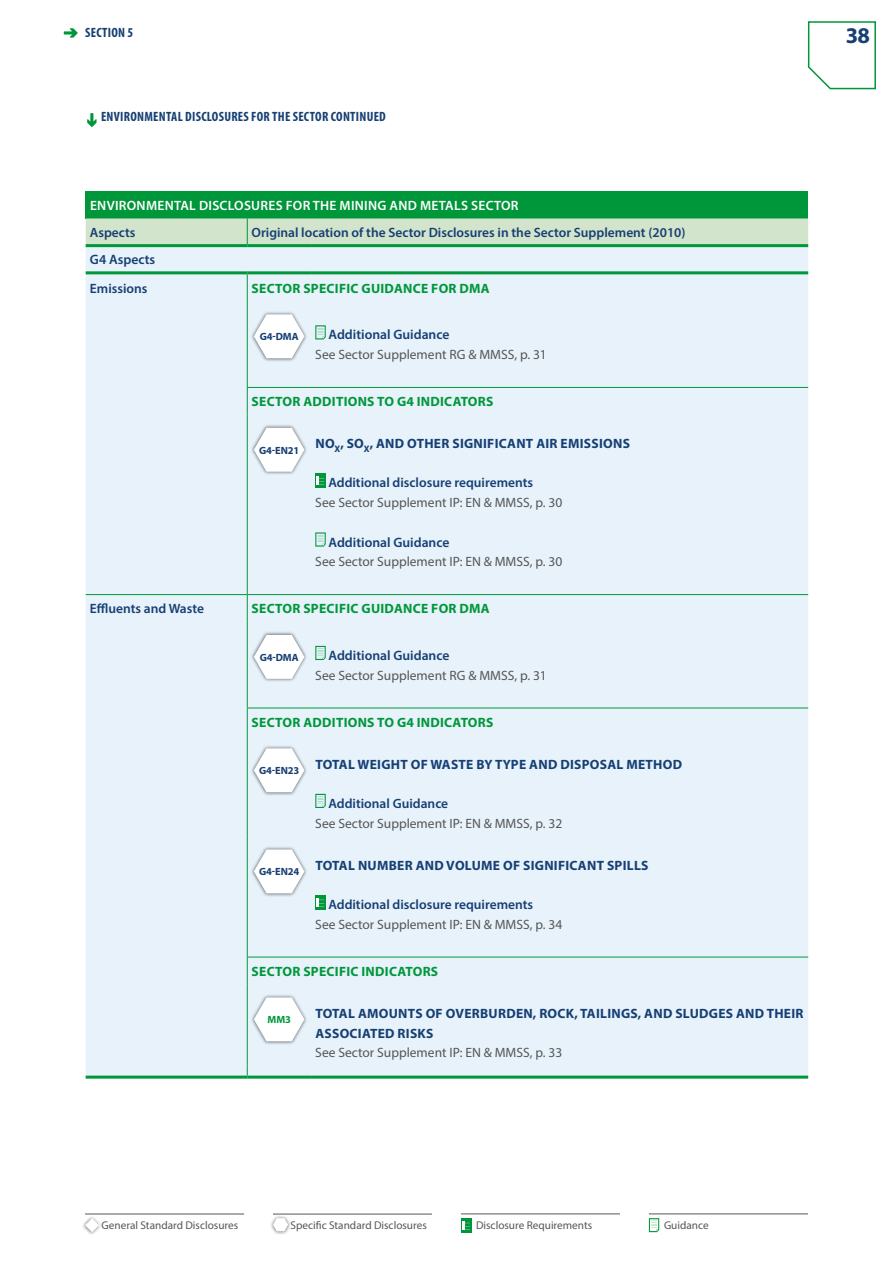
<style>
.page{position:relative;width:893px;height:1263px;background:#fff}
.page>*{position:absolute;margin:0;border:0;box-sizing:border-box;transform-origin:0 0}
.t1{font:700 22.5px "Myriad Pro";color:#163f73}
._2-table_subheading{font:600 13.65px "Myriad Pro";color:#163f73}
._2-table_header{font:600 13.65px "Myriad Pro";color:#163f73}
._2-table_body_copy{font:13.5px "Myriad Pro";color:#565655}
._2-table_indicator_c{font:700 13.5px/19.6px "Myriad Pro";letter-spacing:.02em;color:#163f73}
._2-table_caps_headin{font:700 13.5px "Myriad Pro";letter-spacing:.02em;color:#00973a}
._2-table_subheading-2{font:600 13.5px "Myriad Pro";color:#163f73}
._2-table_header-2{font:600 13.5px "Myriad Pro";color:#163f73}
._03-nav_-_continue{font:700 condensed 13.5px "Myriad Pro";letter-spacing:.02em;color:#163f73}
._2-table_title{font:600 13.5px "Myriad Pro";letter-spacing:.02em;color:#fff}
._1-footnote{font:11.25px "Myriad Pro";color:#565655}
.t2{font:700 10.5px "Myriad Pro";letter-spacing:-.015em;color:#163f73}
.t3{font:700 10.5px "Myriad Pro";color:#00973a}
</style>
<div class="page">
<svg style="left:807px;top:21px;width:69px;height:69px"></svg>
<svg style="left:64px;top:28px;width:14px;height:10px"></svg>
<div style="left:86px;top:191px;width:722px;height:27px;background:#00973a"></div>
<div style="left:86px;top:247px;width:722px;height:828px;background:#e7f2fb"></div>
<svg style="left:247px;top:274px;width:1px;height:27px"></svg>
<hr style="left:247px;top:301px;width:1px;height:86px;background:#00973a">
<svg style="left:247px;top:388px;width:1px;height:27px"></svg>
<hr style="left:247px;top:415px;width:1px;height:179px;background:#00973a">
<div style="left:86px;top:218px;width:722px;height:26px;background:#d3e4cc"></div>
<hr style="left:86px;top:594px;width:161px;height:1px;background:#00973a">
<svg style="left:247px;top:595px;width:1px;height:27px"></svg>
<hr style="left:247px;top:622px;width:1px;height:86px;background:#00973a">
<svg style="left:247px;top:709px;width:1px;height:26px"></svg>
<hr style="left:247px;top:735px;width:1px;height:101px;background:#00973a">
<hr style="left:247px;top:836px;width:1px;height:121px;background:#00973a">
<svg style="left:247px;top:958px;width:1px;height:26px"></svg>
<hr style="left:247px;top:984px;width:1px;height:81px;background:#00973a">
<hr style="left:247px;top:708px;width:64px;height:1px;background:#00973a">
<hr style="left:311px;top:708px;width:497px;height:1px;background:#00973a">
<hr style="left:247px;top:387px;width:64px;height:1px;background:#00973a">
<hr style="left:311px;top:387px;width:497px;height:1px;background:#00973a">
<hr style="left:247px;top:594px;width:64px;height:1px;background:#00973a">
<hr style="left:311px;top:594px;width:497px;height:1px;background:#00973a">
<hr style="left:247px;top:957px;width:64px;height:1px;background:#00973a">
<hr style="left:311px;top:957px;width:497px;height:1px;background:#00973a">
<svg style="left:86px;top:1075px;width:161px;height:4px"></svg>
<svg style="left:247px;top:1075px;width:64px;height:4px"></svg>
<svg style="left:311px;top:1075px;width:497px;height:4px;background:#3aae68"></svg>
<hr style="left:86px;top:244px;width:161px;height:3px;background:#00973a">
<hr style="left:247px;top:244px;width:64px;height:3px;background:#00973a">
<hr style="left:311px;top:244px;width:497px;height:3px;background:#00973a">
<hr style="left:247px;top:271px;width:64px;height:3px;background:#00973a">
<hr style="left:311px;top:271px;width:497px;height:3px;background:#00973a">
<hr style="left:86px;top:271px;width:161px;height:3px;background:#00973a">
<div style="left:250px;top:311px;width:58px;height:51px;background:#000;opacity:.55"></div>
<svg style="left:254px;top:314px;width:50px;height:44px"></svg>
<svg style="left:315px;top:325px;width:11px;height:14px"></svg>
<div style="left:250px;top:424px;width:58px;height:51px;background:#000;opacity:.55"></div>
<svg style="left:254px;top:428px;width:50px;height:44px"></svg>
<div style="left:315px;top:473px;width:11px;height:14px;background:#00973a"></div>
<svg style="left:316px;top:476px;width:8px;height:9px"></svg>
<svg style="left:315px;top:532px;width:11px;height:15px"></svg>
<div style="left:250px;top:632px;width:58px;height:50px;background:#000;opacity:.55"></div>
<svg style="left:254px;top:635px;width:50px;height:44px"></svg>
<svg style="left:315px;top:646px;width:11px;height:14px"></svg>
<div style="left:250px;top:745px;width:58px;height:51px;background:#000;opacity:.55"></div>
<svg style="left:254px;top:748px;width:50px;height:44px"></svg>
<svg style="left:315px;top:794px;width:11px;height:14px"></svg>
<div style="left:250px;top:846px;width:58px;height:51px;background:#000;opacity:.55"></div>
<svg style="left:254px;top:849px;width:50px;height:44px"></svg>
<div style="left:315px;top:895px;width:11px;height:14px;background:#00973a"></div>
<svg style="left:316px;top:898px;width:8px;height:9px"></svg>
<div style="left:250px;top:994px;width:58px;height:51px;background:#000;opacity:.55"></div>
<svg style="left:254px;top:997px;width:50px;height:44px"></svg>
<svg style="left:87px;top:113px;width:10px;height:14px"></svg>
<hr style="left:85px;top:1213px;width:159px;height:1px;background:#565655">
<div style="left:82px;top:1215px;width:20px;height:20px;background:#000;opacity:.55"></div>
<svg style="left:85px;top:1218px;width:14px;height:14px"></svg>
<hr style="left:273px;top:1214px;width:159px;height:1px;background:#565655">
<div style="left:270px;top:1215px;width:21px;height:20px;background:#000;opacity:.55"></div>
<svg style="left:273px;top:1218px;width:15px;height:13px"></svg>
<hr style="left:461px;top:1213px;width:159px;height:1px;background:#565655">
<div style="left:461px;top:1218px;width:10px;height:14px;background:#00973a"></div>
<svg style="left:462px;top:1221px;width:8px;height:9px"></svg>
<hr style="left:649px;top:1213px;width:159px;height:1px;background:#565655">
<svg style="left:649px;top:1218px;width:10px;height:14px"></svg>
<p class="_03-nav_-_continue" style="left:85px;top:24px;width:50px">SECTION 5</p>
<h1 class="t1" style="left:846px;top:21px;width:26px">38</h1>
<p class="_03-nav_-_continue" style="left:101px;top:108px;width:286px">ENVIRONMENTAL DISCLOSURES FOR THE SECTOR CONTINUED</p>
<p class="_2-table_title" style="left:90px;top:197px;width:430px">ENVIRONMENTAL DISCLOSURES FOR THE MINING AND METALS SECTOR</p>
<p class="_2-table_header-2" style="left:90px;top:224px;width:47px">Aspects</p>
<p class="_2-table_header-2" style="left:252px;top:224px;width:436px">Original location of the Sector Disclosures in the Sector Supplement (2010)</p>
<p class="_2-table_header" style="left:90px;top:251px;width:67px">G4 Aspects</p>
<p class="_2-table_subheading-2" style="left:90px;top:279px;width:59px">Emissions</p>
<p class="_2-table_caps_headin" style="left:252px;top:279px;width:240px">SECTOR SPECIFIC GUIDANCE FOR DMA</p>
<p class="t2" style="left:260px;top:330px;width:40px">G4-DMA</p>
<p class="_2-table_subheading" style="left:329px;top:326px;width:122px">Additional Guidance</p>
<p class="_2-table_body_copy" style="left:315px;top:346px;width:233px">See Sector Supplement RG &amp; MMSS, p. 31</p>
<p class="_2-table_caps_headin" style="left:252px;top:393px;width:243px">SECTOR ADDITIONS TO G4 INDICATORS</p>
<p class="t2" style="left:259px;top:443px;width:42px">G4-EN21</p>
<p class="_2-table_indicator_c" style="left:315px;top:433px;width:316px">NO<sub>X</sub>, SO<sub>X</sub>, AND OTHER SIGNIFICANT AIR EMISSIONS</p>
<p class="_2-table_subheading-2" style="left:328px;top:474px;width:206px">Additional disclosure requirements</p>
<p class="_2-table_body_copy" style="left:315px;top:494px;width:248px">See Sector Supplement IP: EN &amp; MMSS, p. 30</p>
<p class="_2-table_subheading" style="left:329px;top:533px;width:122px">Additional Guidance</p>
<p class="_2-table_body_copy" style="left:315px;top:553px;width:248px">See Sector Supplement IP: EN &amp; MMSS, p. 30</p>
<p class="_2-table_subheading-2" style="left:90px;top:600px;width:116px">Effluents and Waste</p>
<p class="_2-table_caps_headin" style="left:252px;top:600px;width:240px">SECTOR SPECIFIC GUIDANCE FOR DMA</p>
<p class="t2" style="left:260px;top:650px;width:40px">G4-DMA</p>
<p class="_2-table_subheading" style="left:329px;top:647px;width:122px">Additional Guidance</p>
<p class="_2-table_body_copy" style="left:315px;top:667px;width:233px">See Sector Supplement RG &amp; MMSS, p. 31</p>
<p class="_2-table_caps_headin" style="left:252px;top:713px;width:243px">SECTOR ADDITIONS TO G4 INDICATORS</p>
<p class="t2" style="left:259px;top:764px;width:42px">G4-EN23</p>
<p class="_2-table_indicator_c" style="left:315px;top:754px;width:368px">TOTAL WEIGHT OF WASTE BY TYPE AND DISPOSAL METHOD</p>
<p class="_2-table_subheading-2" style="left:329px;top:795px;width:121px">Additional Guidance</p>
<p class="_2-table_body_copy" style="left:315px;top:815px;width:248px">See Sector Supplement IP: EN &amp; MMSS, p. 32</p>
<p class="_2-table_indicator_c" style="left:315px;top:855px;width:335px">TOTAL NUMBER AND VOLUME OF SIGNIFICANT SPILLS</p>
<p class="_2-table_subheading-2" style="left:328px;top:896px;width:206px">Additional disclosure requirements</p>
<p class="_2-table_body_copy" style="left:315px;top:916px;width:248px">See Sector Supplement IP: EN &amp; MMSS, p. 34</p>
<p class="_2-table_caps_headin" style="left:252px;top:962px;width:188px">SECTOR SPECIFIC INDICATORS</p>
<p class="t2" style="left:259px;top:865px;width:42px">G4-EN24</p>
<p class="t3" style="left:268px;top:1013px;width:25px">MM3</p>
<p class="_2-table_indicator_c" style="left:315px;top:1003px;width:490px">TOTAL AMOUNTS OF OVERBURDEN, ROCK, TAILINGS, AND SLUDGES AND THEIR<br>ASSOCIATED RISKS</p>
<p class="_2-table_body_copy" style="left:315px;top:1044px;width:248px">See Sector Supplement IP: EN &amp; MMSS, p. 33</p>
<p class="_1-footnote" style="left:102px;top:1218px;width:138px">General Standard Disclosures</p>
<p class="_1-footnote" style="left:290px;top:1219px;width:138px">Specific Standard Disclosures</p>
<p class="_1-footnote" style="left:476px;top:1218px;width:118px">Disclosure Requirements</p>
<p class="_1-footnote" style="left:664px;top:1218px;width:46px">Guidance</p>
</div>
